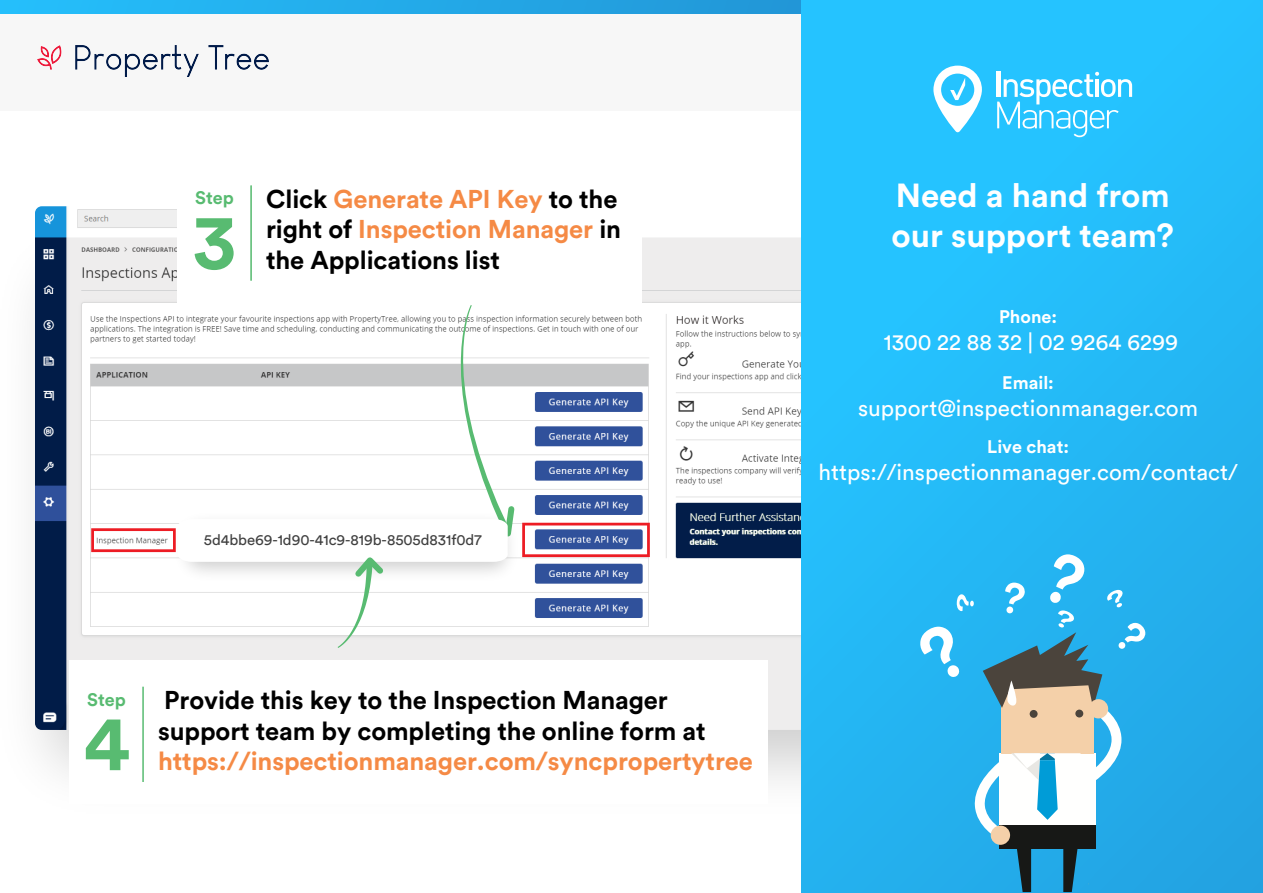
<style>
.page{position:relative;width:1263px;height:893px;background:#fff}
.page>*{position:absolute;margin:0;border:0;box-sizing:border-box;transform-origin:0 0}
.t1{font:700 78px "Circular Std";color:#58bb71}
.t2{font:700 33px/39.6px "Circular Std";color:#fff}
.t3{font:700 25.5px/30.6px "Circular Std";letter-spacing:-.005em;color:#000}
.t4{font:700 25.5px "Circular Std";letter-spacing:-.005em;color:#f58a45}
.t5{font:22.5px "Circular Std";color:#fff}
.t6{font:700 18px "Circular Std";color:#fff}
.t7{font:700 18px "Circular Std";color:#58bb71}
.t8{font:15px "Circular Std";letter-spacing:-.005em;color:#404040}
.s1{color:#f58a45}
</style>
<div class="page">
<div style="left:0;top:14px;width:1263px;height:97px;background:#f7f7f7"></div>
<svg style="left:0;top:0;width:801px;height:14px;background:#23aae8"></svg>
<img style="left:38px;top:45px;width:230px;height:31px">
<img style="left:35px;top:206px;width:766px;height:524px">
<div style="left:177px;top:159px;width:465px;height:143px;background:#fff"></div>
<hr style="left:250px;top:185px;width:2px;height:96px;background:#58bb71">
<div style="left:69px;top:660px;width:699px;height:143px;background:#fff"></div>
<hr style="left:142px;top:686px;width:2px;height:96px;background:#58bb71">
<img style="left:135px;top:473px;width:423px;height:148px">
<div style="left:801px;top:0;width:462px;height:892px;background:linear-gradient(to bottom,#25c6ff,#23abe9)"></div>
<svg style="left:997px;top:36px;width:222px;height:101px;background:#37c7fe"></svg>
<svg style="left:933px;top:66px;width:49px;height:67px"></svg>
<svg style="left:920px;top:554px;width:225px;height:338px;background:#51b0d7"></svg>
<svg style="left:178px;top:305px;width:340px;height:343px"></svg>
<p class="t7" style="left:195px;top:186px;width:40px">Step</p>
<h1 class="t1" style="left:193px;top:191px;width:44px">3</h1>
<p class="t3" style="left:266px;top:183px;width:357px">Click <span class="s1">Generate API Key</span> to the right of <span class="s1">Inspection Manager</span> in the Applications list</p>
<p class="t8" style="left:204px;top:530px;width:279px">5d4bbe69-1d90-41c9-819b-8505d831f0d7</p>
<p class="t7" style="left:87px;top:687px;width:40px">Step</p>
<h1 class="t1" style="left:83px;top:692px;width:48px">4</h1>
<p class="t3" style="left:158px;top:684px;width:549px">Provide this key to the Inspection Manager support team by completing the online form at</p>
<p class="t4" style="left:158px;top:745px;width:596px">https://inspectionmanager.com/syncpropertytree</p>
<p class="t2" style="left:892px;top:175px;width:284px">Need a hand from our support team?</p>
<p class="t6" style="left:999px;top:305px;width:59px">Phone:</p>
<p class="t5" style="left:884px;top:328px;width:296px">1300 22 88 32 | 02 9264 6299</p>
<p class="t6" style="left:1002px;top:371px;width:53px">Email:</p>
<p class="t5" style="left:858px;top:394px;width:342px">support@inspectionmanager.com</p>
<p class="t6" style="left:987px;top:435px;width:83px">Live chat:</p>
<p class="t5" style="left:818px;top:459px;width:421px">https://inspectionmanager.com/contact/</p>
</div>
